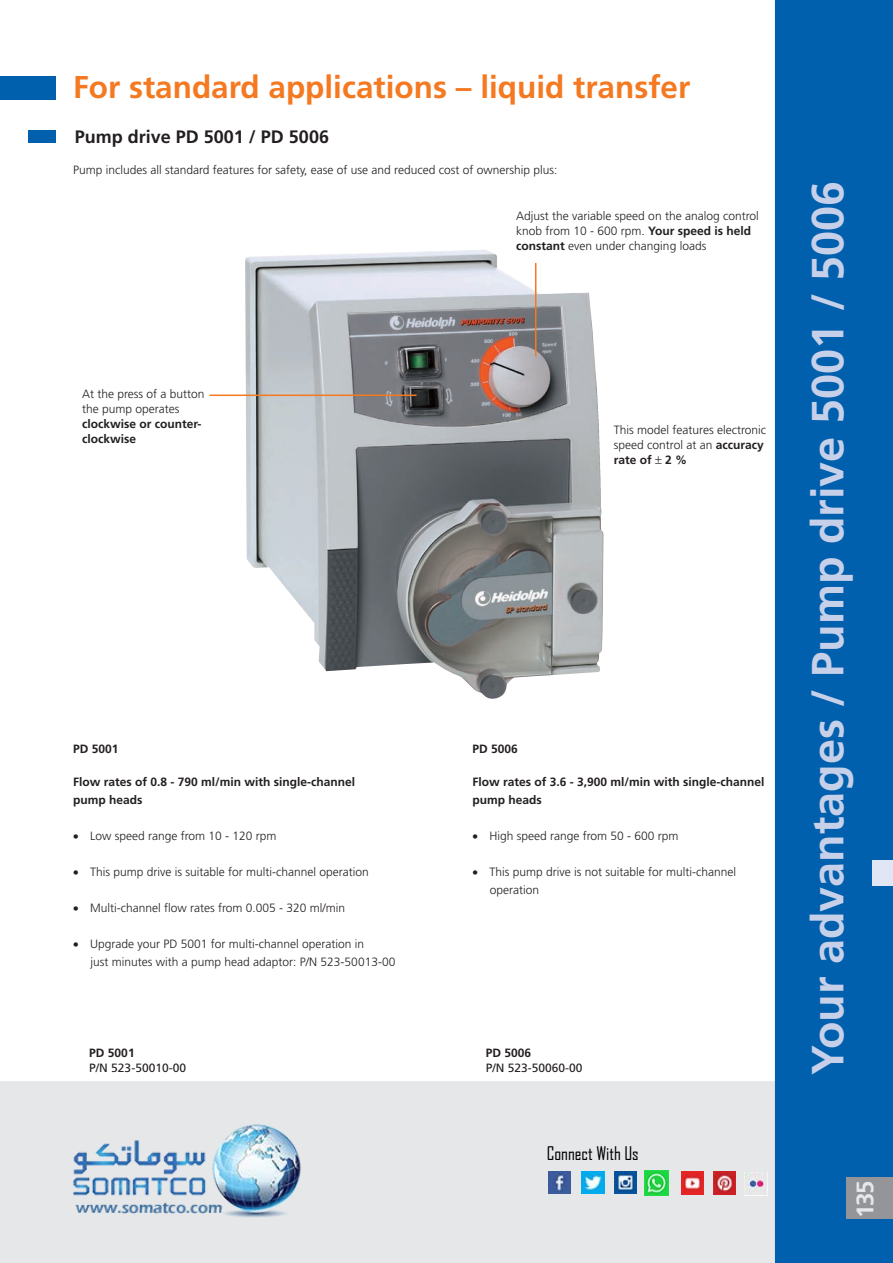
<style>
.page{position:relative;width:893px;height:1263px;background:#fff}
.page>*{position:absolute;margin:0;border:0;box-sizing:border-box;transform-origin:0 0}
.t1{font:700 45px "Frutiger";color:#c7d0e9}
.t2{font:700 31.5px "Frutiger";color:#f47921}
.t3{font:700 24px "Frutiger";color:#e6e7e9}
.t4{font:700 18px "Frutiger";color:#231f20}
.t5{font:18px "Agency FB";color:#000}
.t6{font:300 12px/15px "Frutiger";color:#231f20}
.t7{font:700 12px/18px "Frutiger";color:#231f20}
.t8{font:12px "Frutiger";color:#231f20}
.s1{font-weight:700}
</style>
<div class="page">
<img style="left:245px;top:250px;width:359px;height:449px">
<div style="left:0;top:1081px;width:775px;height:182px;background:#e6e7e9"></div>
<div style="left:775px;top:0;width:118px;height:1263px;background:#0160ae"></div>
<div style="left:29px;top:130px;width:27px;height:13px;background:#0160ae"></div>
<hr style="left:210px;top:394px;width:207px;height:2px;background:#f47921">
<hr style="left:535px;top:263px;width:1px;height:93px;background:#f47921">
<div style="left:0;top:77px;width:56px;height:23px;background:#0160ae"></div>
<div style="left:872px;top:860px;width:21px;height:26px;background:#e0e6f3"></div>
<div style="left:846px;top:1177px;width:47px;height:42px;background:#939598"></div>
<img style="left:72px;top:1123px;width:229px;height:106px">
<img style="left:548px;top:1171px;width:23px;height:23px">
<img style="left:582px;top:1171px;width:22px;height:23px">
<img style="left:614px;top:1171px;width:22px;height:23px">
<img style="left:681px;top:1172px;width:23px;height:22px">
<img style="left:713px;top:1172px;width:23px;height:22px">
<img style="left:745px;top:1173px;width:22px;height:22px">
<img style="left:644px;top:1171px;width:25px;height:24px">
<h2 class="t2" style="left:73px;top:69px;width:619px">For standard applications – liquid transfer</h2>
<h3 class="t4" style="left:75px;top:126px;width:256px">Pump drive PD 5001 / PD 5006</h3>
<p class="t6" style="left:73px;top:163px;width:486px">Pump includes all standard features for safety, ease of use and reduced cost of ownership plus:</p>
<p class="t6" style="left:82px;top:386px;width:124px">At the press of a button the pump operates</p>
<p class="t7" style="left:82px;top:416px;width:121px;line-height:15px">clockwise or counter&shy;clockwise</p>
<p class="t6" style="left:516px;top:209px;width:244px">Adjust the variable speed on the analog control knob from 10 - 600 rpm. <span class="s1">Your speed is held constant</span> even under changing loads</p>
<p class="t6" style="left:614px;top:422px;width:154px">This model features electronic speed control at an <span class="s1">accuracy rate of 2 %</span></p>
<p class="t7" style="left:73px;top:740px;width:47px">PD 5001</p>
<p class="t7" style="left:73px;top:773px;width:284px">Flow rates of 0.8 - 790 ml/min with single-channel pump heads</p>
<p class="t6" style="left:73px;top:828px;width:205px">• Low speed range from 10 - 120 rpm</p>
<p class="t6" style="left:73px;top:864px;width:297px">• This pump drive is suitable for multi-channel operation</p>
<p class="t6" style="left:73px;top:900px;width:274px">• Multi-channel flow rates from 0.005 - 320 ml/min</p>
<p class="t6" style="left:91px;top:935px;width:306px;line-height:18px;text-indent:-17px">• Upgrade your PD 5001 for multi-channel operation in<br>just minutes with a pump head adaptor: P/N 523-50013-00</p>
<p class="t7" style="left:89px;top:1044px;width:47px">PD 5001</p>
<p class="t8" style="left:89px;top:1061px;width:98px">P/N 523-50010-00</p>
<p class="t7" style="left:472px;top:740px;width:47px">PD 5006</p>
<p class="t7" style="left:472px;top:773px;width:294px">Flow rates of 3.6 - 3,900 ml/min with single-channel pump heads</p>
<p class="t6" style="left:472px;top:828px;width:208px">• High speed range from 50 - 600 rpm</p>
<p class="t6" style="left:490px;top:863px;width:248px;line-height:18px;text-indent:-17px">• This pump drive is not suitable for multi-channel operation</p>
<p class="t7" style="left:486px;top:1044px;width:47px">PD 5006</p>
<p class="t8" style="left:486px;top:1061px;width:98px">P/N 523-50060-00</p>
<h3 class="t5" style="left:547px;top:1142px;width:93px">Connect With Us</h3>
<h1 class="t1" style="left:801px;top:1075px;width:895px;rotate:-90deg">Your advantages / Pump drive 5001 / 5006</h1>
<h3 class="t3" style="left:851px;top:1218px;width:39px;rotate:-90deg">135</h3>
</div>
